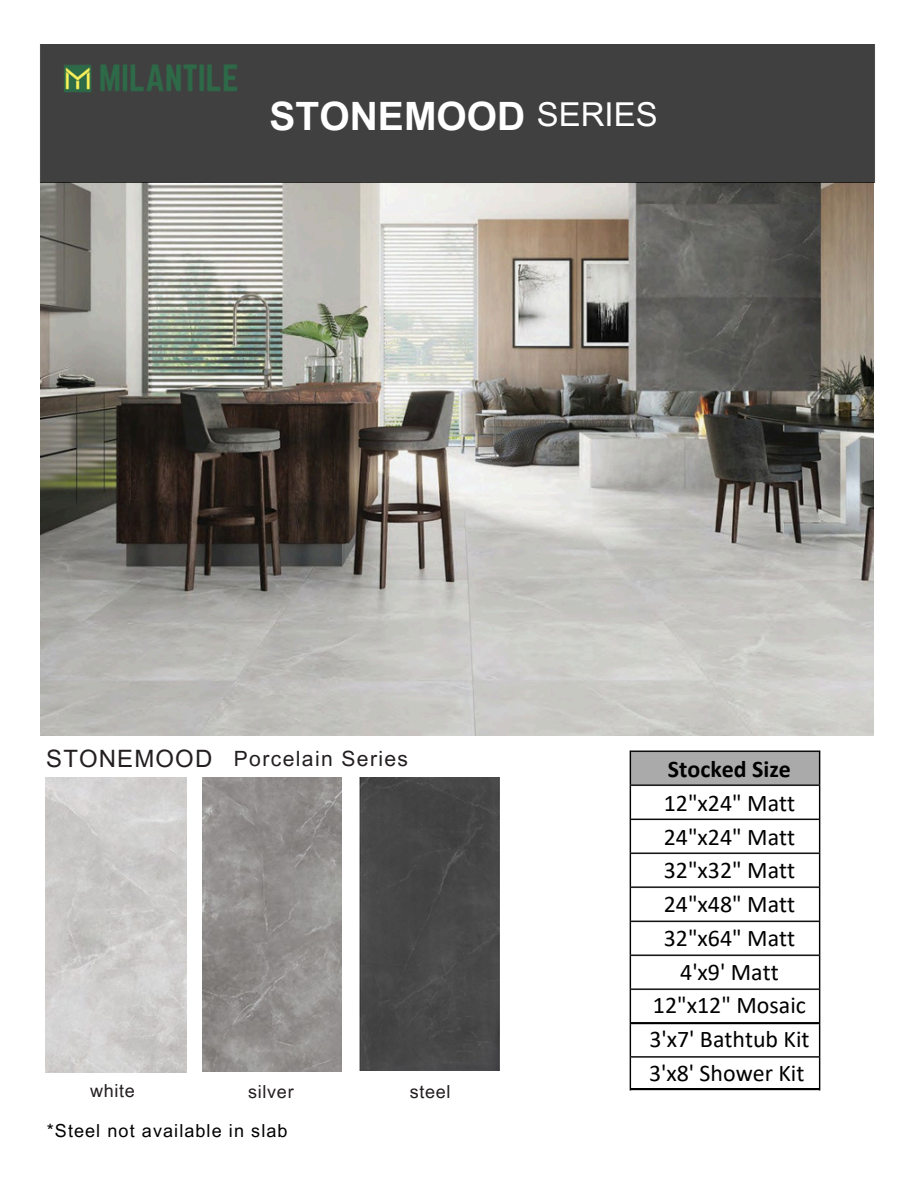
<style>
.page{position:relative;width:918px;height:1188px;background:#fff}
.page>*{position:absolute;margin:0;border:0;box-sizing:border-box;transform-origin:0 0}
.t1{font:700 39px "Arial MT Pro";color:#fff}
.t2{font:33px "Arial MT Pro";color:#fff}
.t3{font:24px/33.8px "Calibri";color:#000;text-align:center}
.t4{font:24px "Arial MT Pro";letter-spacing:.045em;color:#231f20}
.t5{font:21px "Arial MT Pro";letter-spacing:.065em;color:#231f20}
.t6{font:18px "Arial MT Pro";letter-spacing:.06em;color:#000}
.t7{font:18px "Arial MT Pro";letter-spacing:.04em;color:#231f20}
.s1{font-weight:700}
</style>
<div class="page">
<img style="left:40px;top:44px;width:835px;height:691px">
<img style="left:629px;top:750px;width:192px;height:341px">
<img style="left:202px;top:778px;width:140px;height:293px">
<div style="left:360px;top:777px;width:139px;height:294px;background:#474747"></div>
<img style="left:46px;top:778px;width:140px;height:294px">
<hr style="left:631px;top:1088px;width:187px;height:1px;background:#000">
<img style="left:40px;top:44px;width:244px;height:186px">
<h5 class="t1" style="left:269px;top:101px;width:258px">STONEMOOD</h5>
<p class="t2" style="left:537px;top:102px;width:122px">SERIES</p>
<p class="t4" style="left:46px;top:750px;width:168px">STONEMOOD</p>
<p class="t5" style="left:234px;top:751px;width:176px">Porcelain Series</p>
<h1 class="t7" style="left:90px;top:1084px;width:46px">white</h1>
<h2 class="t7" style="left:248px;top:1085px;width:47px">silver</h2>
<p class="t6" style="left:47px;top:1124px;width:242px">*Steel not available in slab</p>
<h3 class="t7" style="left:410px;top:1085px;width:42px">steel</h3>
<p class="t3" style="left:649px;top:754px;width:162px"><span class="s1">Stocked Size<br></span>12"x24" Matt<br>24"x24" Matt<br>32"x32" Matt<br>24"x48" Matt<br>32"x64" Matt<br>4'x9' Matt<br>12"x12" Mosaic<br>3'x7' Bathtub Kit<br>3'x8' Shower Kit</p>
</div>
